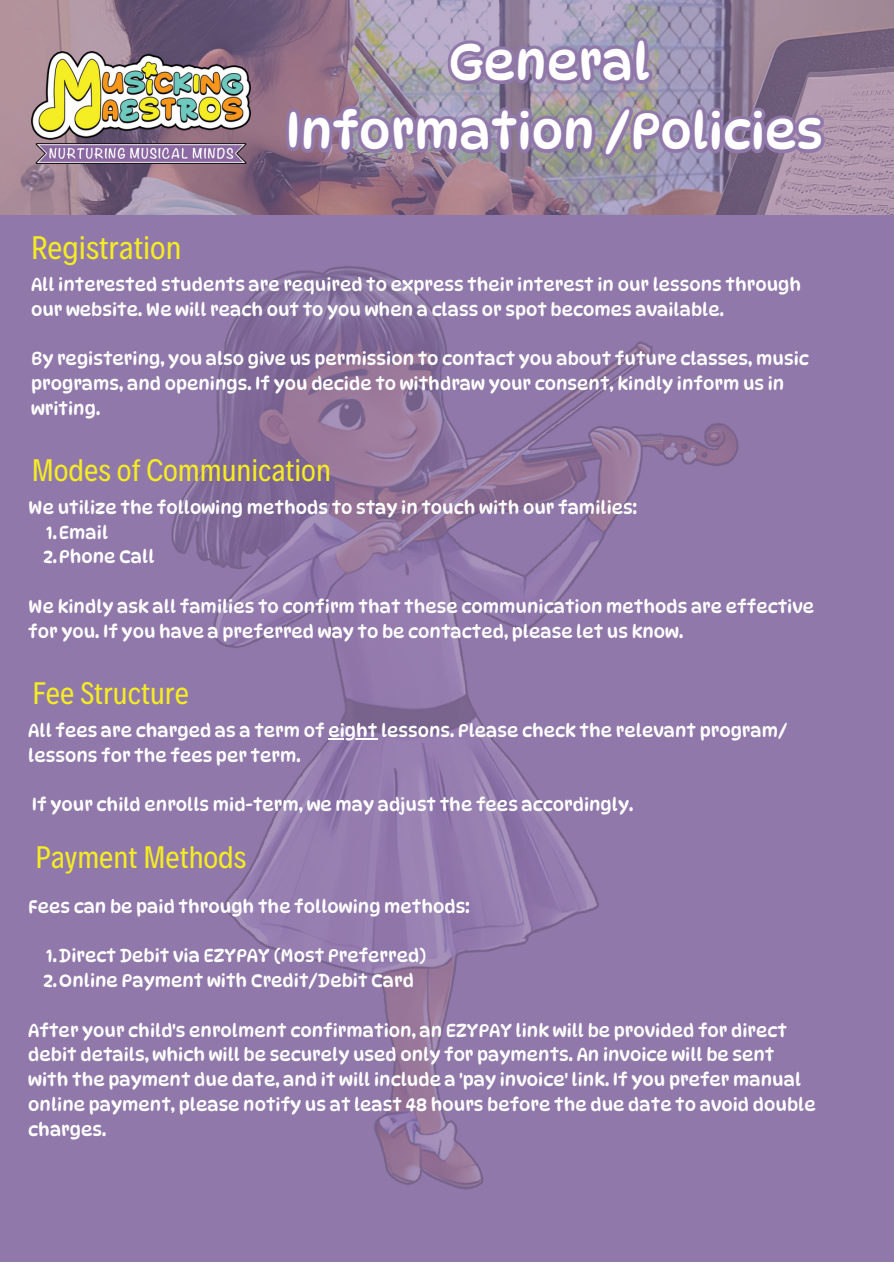
<style>
.page{position:relative;width:894px;height:1264px;background:#fff}
.page>*{position:absolute;margin:0;border:0;box-sizing:border-box;transform-origin:0 0}
.t1{font:49.95px/69.2px "Dyna Puff";color:#fff;text-align:center}
.t2{font:33px "Decalotype";color:#f4ec24}
.t3{font:31.5px "Decalotype";color:#f4ec24}
.t4{font:18px/24.8px "Dyna Puff";color:#fff}
</style>
<div class="page">
<img style="left:0;top:0;width:893px;height:215px">
<img style="left:31px;top:52px;width:219px;height:111px">
<div style="left:0;top:215px;width:893px;height:1046px;background:#9178aa"></div>
<img style="left:171px;top:266px;width:567px;height:923px">
<hr style="left:328px;top:738px;width:49px;height:1px;background:#fff">
<svg style="left:442px;top:31px;width:216px;height:62px"></svg>
<svg style="left:281px;top:100px;width:548px;height:64px"></svg>
<p class="t1" style="left:286px;top:27px;width:538px">General<br>Information /Policies</p>
<p class="t2" style="left:31px;top:226px;width:152px">Registration</p>
<p class="t4" style="left:31px;top:272px;width:771px">All interested students are required to express their interest in our lessons through our website. We will reach out to you when a class or spot becomes available.</p>
<h1 class="t4" style="left:31px;top:346px;width:779px">By registering, you also give us permission to contact you about future classes, music programs, and openings. If you decide to withdraw your consent, kindly inform us in writing.</h1>
<h2 class="t3" style="left:32px;top:449px;width:300px">Modes of Communication</h2>
<p class="t4" style="left:28px;top:495px;width:610px">We utilize the following methods to stay in touch with our families:</p>
<p class="t4" style="left:46px;top:519px;width:63px">1.Email</p>
<p class="t4" style="left:43px;top:544px;width:113px">2.Phone Call</p>
<h2 class="t4" style="left:28px;top:594px;width:787px">We kindly ask all families to confirm that these communication methods are effective for you. If you have a preferred way to be contacted, please let us know.</h2>
<p class="t3" style="left:32px;top:671px;width:158px">Fee Structure</p>
<p class="t4" style="left:28px;top:718px;width:760px">All fees are charged as a term of eight lessons. Please check the relevant program/</p>
<h2 class="t4" style="left:28px;top:742px;width:274px">lessons for the fees per term.</h2>
<p class="t4" style="left:32px;top:792px;width:602px">If your child enrolls mid-term, we may adjust the fees accordingly.</p>
<p class="t3" style="left:36px;top:836px;width:212px">Payment Methods</p>
<p class="t4" style="left:28px;top:893px;width:443px">Fees can be paid through the following methods:</p>
<p class="t4" style="left:46px;top:943px;width:381px">1.Direct Debit via EZYPAY (Most Preferred)</p>
<p class="t4" style="left:43px;top:968px;width:372px">2.Online Payment with Credit/Debit Card</p>
<h2 class="t4" style="left:28px;top:1017px;width:788px">After your child's enrolment confirmation, an EZYPAY link will be provided for direct debit details, which will be securely used only for payments. An invoice will be sent with the payment due date, and it will include a 'pay invoice' link. If you prefer manual online payment, please notify us at least 48 hours before the due date to avoid double charges.</h2>
</div>
